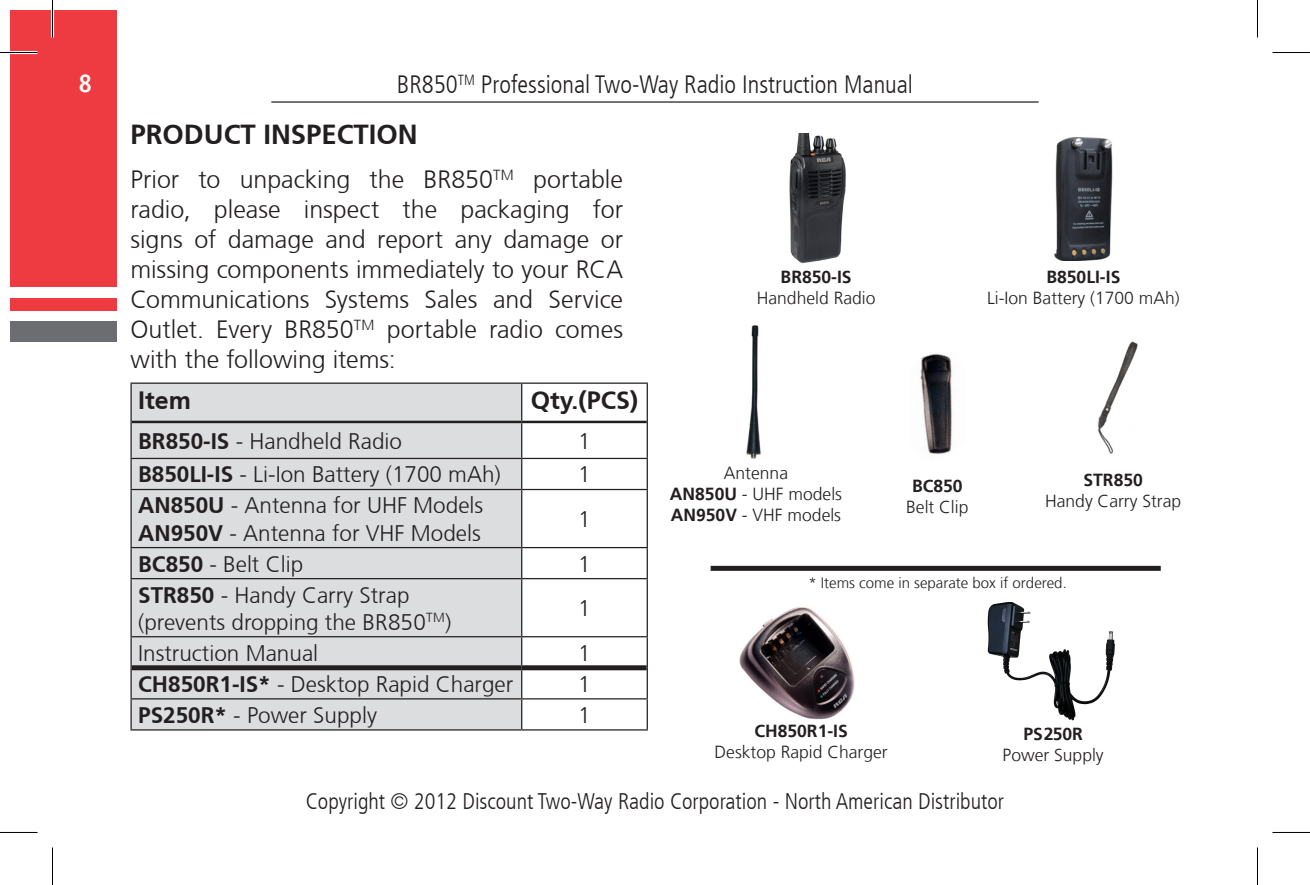
<style>
.page{position:relative;width:1310px;height:885px;background:#fff}
.page>*{position:absolute;margin:0;border:0;box-sizing:border-box;transform-origin:0 0}
.t1{font:700 27.5px "Frutiger CE";color:#231f20}
.t2{font:300 25px/30px "Frutiger CE";color:#231f20;text-align:justify}
.t3{font:300 condensed 25px "Frutiger LT";color:#231f20}
.t4{font:700 25px "Frutiger CE";color:#231f20}
.t5{font:700 condensed 25px "Frutiger LT";color:#fff}
.t6{font:300 22.5px/27px "Frutiger CE";color:#231f20}
.t7{font:300 condensed 22.5px "Frutiger LT";color:#231f20}
.t8{font:700 22.5px "Frutiger CE";color:#231f20}
.t9{font:700 17.75px "Frutiger CE";color:#231f20}
.t10{font:300 17.5px/21px "Frutiger LT";color:#231f20;text-align:center}
.t11{font:300 15px "Frutiger LT";color:#231f20}
.s1{font-weight:700}
</style>
<div class="page">
<div style="left:10px;top:10px;width:106px;height:276px;background:#ee3a41"></div>
<div style="left:10px;top:297px;width:106px;height:13px;background:#ee3a41"></div>
<div style="left:10px;top:322px;width:106px;height:20px;background:#6c6d70"></div>
<hr style="left:271px;top:101px;width:767px;height:2px;background:#231f20">
<div style="left:132px;top:384px;width:389px;height:345px;background:#dcdddf"></div>
<hr style="left:522px;top:382px;width:126px;height:2px;background:#231f20">
<hr style="left:647px;top:384px;width:1px;height:38px;background:#231f20">
<hr style="left:130px;top:422px;width:2px;height:36px;background:#231f20">
<hr style="left:647px;top:422px;width:1px;height:36px;background:#231f20">
<hr style="left:130px;top:458px;width:392px;height:1px;background:#231f20">
<hr style="left:130px;top:459px;width:2px;height:30px;background:#231f20">
<hr style="left:522px;top:458px;width:126px;height:1px;background:#231f20">
<hr style="left:647px;top:459px;width:1px;height:30px;background:#231f20">
<hr style="left:130px;top:489px;width:392px;height:1px;background:#231f20">
<hr style="left:130px;top:490px;width:2px;height:57px;background:#231f20">
<hr style="left:522px;top:489px;width:126px;height:1px;background:#231f20">
<hr style="left:647px;top:490px;width:1px;height:57px;background:#231f20">
<hr style="left:130px;top:547px;width:392px;height:1px;background:#231f20">
<hr style="left:130px;top:548px;width:2px;height:30px;background:#231f20">
<hr style="left:522px;top:547px;width:126px;height:1px;background:#231f20">
<hr style="left:647px;top:548px;width:1px;height:30px;background:#231f20">
<hr style="left:130px;top:578px;width:392px;height:1px;background:#231f20">
<hr style="left:130px;top:579px;width:2px;height:57px;background:#231f20">
<hr style="left:522px;top:578px;width:126px;height:1px;background:#231f20">
<hr style="left:647px;top:579px;width:1px;height:57px;background:#231f20">
<hr style="left:130px;top:636px;width:392px;height:1px;background:#231f20">
<hr style="left:130px;top:637px;width:2px;height:30px;background:#231f20">
<hr style="left:522px;top:636px;width:126px;height:1px;background:#231f20">
<hr style="left:647px;top:637px;width:1px;height:30px;background:#231f20">
<hr style="left:130px;top:667px;width:2px;height:31px;background:#231f20">
<svg style="left:521px;top:383px;width:126px;height:346px"></svg>
<hr style="left:647px;top:667px;width:1px;height:31px;background:#231f20">
<hr style="left:130px;top:698px;width:392px;height:1px;background:#231f20">
<hr style="left:130px;top:699px;width:2px;height:30px;background:#231f20">
<hr style="left:522px;top:698px;width:126px;height:1px;background:#231f20">
<hr style="left:521px;top:699px;width:1px;height:30px;background:#231f20">
<hr style="left:647px;top:699px;width:1px;height:30px;background:#231f20">
<hr style="left:130px;top:729px;width:392px;height:1px;background:#231f20">
<hr style="left:522px;top:729px;width:126px;height:1px;background:#231f20">
<hr style="left:522px;top:420px;width:125px;height:3px;background:#231f20">
<hr style="left:130px;top:382px;width:392px;height:2px;background:#231f20">
<hr style="left:130px;top:384px;width:2px;height:38px;background:#231f20">
<hr style="left:521px;top:384px;width:1px;height:36px;background:#231f20">
<hr style="left:132px;top:420px;width:390px;height:3px;background:#231f20">
<div style="left:132px;top:665px;width:390px;height:5px;background:#231f20"></div>
<div style="left:522px;top:665px;width:125px;height:5px;background:#231f20"></div>
<img style="left:746px;top:325px;width:15px;height:134px">
<img style="left:739px;top:607px;width:116px;height:113px">
<img style="left:1054px;top:137px;width:59px;height:123px">
<img style="left:920px;top:353px;width:32px;height:102px">
<img style="left:1097px;top:341px;width:41px;height:113px">
<img style="left:789px;top:133px;width:57px;height:130px">
<div style="left:711px;top:566px;width:450px;height:5px;background:#231f20"></div>
<hr style="left:0;top:51px;width:38px;height:3px;background:#fff">
<hr style="left:51px;top:0;width:3px;height:38px;background:#fff">
<hr style="left:0;top:52px;width:38px;height:1px;background:#000">
<hr style="left:1272px;top:52px;width:38px;height:1px;background:#000">
<hr style="left:0;top:832px;width:38px;height:1px;background:#000">
<hr style="left:1272px;top:832px;width:38px;height:1px;background:#000">
<hr style="left:52px;top:0;width:1px;height:38px;background:#000">
<hr style="left:52px;top:847px;width:1px;height:38px;background:#000">
<hr style="left:1257px;top:0;width:1px;height:38px;background:#000">
<hr style="left:1257px;top:847px;width:1px;height:38px;background:#000">
<img style="left:987px;top:602px;width:128px;height:119px">
<p class="t5" style="left:79px;top:69px;width:15px">8</p>
<p class="t3" style="left:397px;top:70px;width:518px">BR850<sup>TM</sup> Professional Two-Way Radio Instruction Manual</p>
<p class="t1" style="left:130px;top:118px;width:289px">PRODUCT INSPECTION</p>
<p class="t2" style="left:130px;top:164px;width:494px">Prior to unpacking the BR850<sup>TM</sup> portable radio, please inspect the packaging for signs of damage and report any damage or missing components immediately to your RCA Communications Systems Sales and Service Outlet. Every BR850<sup>TM</sup> portable radio comes with the following items:</p>
<p class="t4" style="left:138px;top:385px;width:54px">Item</p>
<p class="t4" style="left:531px;top:385px;width:109px">Qty.(PCS)</p>
<p class="t6" style="left:138px;top:427px;width:265px"><span class="s1">BR850-IS</span> - Handheld Radio</p>
<p class="t6" style="left:578px;top:427px;width:14px">1</p>
<p class="t6" style="left:138px;top:461px;width:364px"><span class="s1">B850LI-IS</span> - Li-Ion Battery (1700 mAh)</p>
<p class="t6" style="left:578px;top:461px;width:14px">1</p>
<p class="t6" style="left:138px;top:492px;width:347px"><span class="s1">AN850U</span> - Antenna for UHF Models<br><span class="s1">AN950V</span> - Antenna for VHF Models</p>
<p class="t6" style="left:578px;top:505px;width:14px">1</p>
<p class="t6" style="left:138px;top:550px;width:167px"><span class="s1">BC850</span> - Belt Clip</p>
<p class="t6" style="left:578px;top:550px;width:14px">1</p>
<p class="t6" style="left:138px;top:581px;width:315px"><span class="s1">STR850</span> - Handy Carry Strap (prevents dropping the BR850<sup>TM</sup>)</p>
<p class="t6" style="left:578px;top:594px;width:14px">1</p>
<p class="t6" style="left:138px;top:639px;width:182px">Instruction Manual</p>
<p class="t6" style="left:578px;top:639px;width:14px">1</p>
<p class="t6" style="left:138px;top:670px;width:377px"><span class="s1">CH850R1-IS*</span> - Desktop Rapid Charger</p>
<p class="t6" style="left:578px;top:670px;width:14px">1</p>
<p class="t6" style="left:138px;top:701px;width:240px"><span class="s1">PS 50R*</span> - Power Supply</p>
<p class="t6" style="left:578px;top:701px;width:14px">1</p>
<p class="t8" style="left:163px;top:701px;width:14px">2</p>
<p class="t10" style="left:757px;top:266px;width:120px"><span class="s1">BR850-IS<br></span>Handheld Radio</p>
<p class="t10" style="left:987px;top:266px;width:194px"><span class="s1">B850LI-IS<br></span>Li-Ion Battery (1700 mAh)</p>
<p class="t10" style="left:670px;top:462px;width:174px">Antenna<br><span class="s1">AN850U</span> - UHF models<br><span class="s1">AN950V</span> - VHF models</p>
<p class="t10" style="left:906px;top:476px;width:64px"><span class="s1">BC850<br></span>Belt Clip</p>
<p class="t10" style="left:1045px;top:470px;width:138px"><span class="s1">STR850<br></span>Handy Carry Strap</p>
<p class="t11" style="left:808px;top:574px;width:260px">* Items come in separate box if ordered.</p>
<p class="t10" style="left:714px;top:720px;width:175px"><span class="s1">CH850R1-IS<br></span>Desktop Rapid Charger</p>
<p class="t10" style="left:1002px;top:723px;width:103px"><span class="s1">PS 50R<br></span>Power Supply</p>
<p class="t9" style="left:1043px;top:723px;width:11px">2</p>
<p class="t7" style="left:306px;top:788px;width:700px">Copyright © 2012 Discount Two-Way Radio Corporation - North American Distributor</p>
</div>
